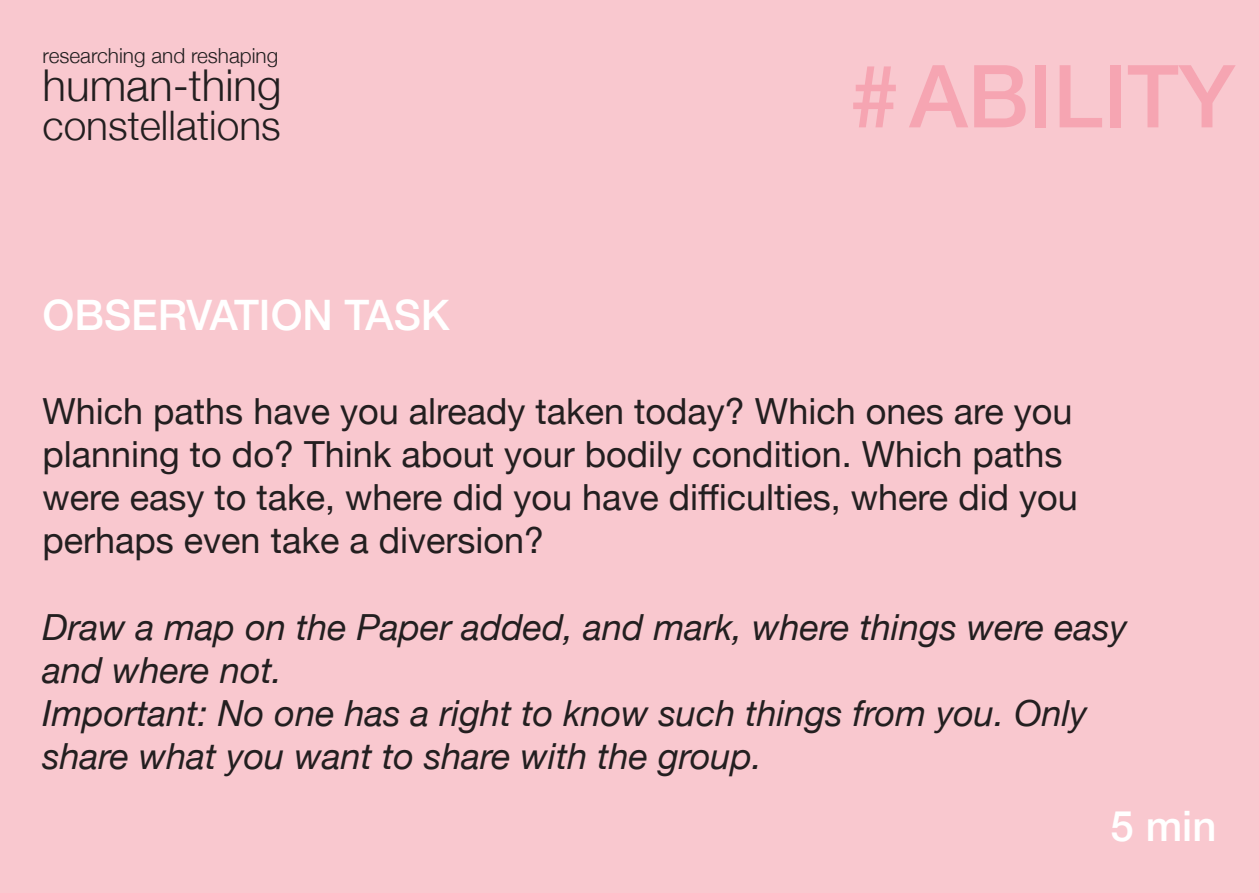
<style>
.page{position:relative;width:1259px;height:893px;background:#f9c8cf}
.page>*{position:absolute;margin:0;border:0;box-sizing:border-box;transform-origin:0 0}
.t1{font:500 87px "Helvetica Neue";color:#f6a5b2}
.t2{font:300 43.8px "Helvetica Neue";color:#231f20}
.t3{font:500 42px "Helvetica Neue";color:#fff}
.t4{font:300 40.8px "Helvetica Neue";color:#231f20}
.t5{font:36px/43.2px "Helvetica Neue";color:#231f20}
.t6{font:italic 36px/43.2px "Helvetica Neue";color:#231f20}
.t7{font:300 20.7px "Helvetica Neue";color:#231f20}
</style>
<div class="page">
<p class="t7" style="left:43px;top:39px;width:237px">researching and reshaping</p>
<p class="t2" style="left:43px;top:50px;width:241px">human-thing</p>
<p class="t4" style="left:43px;top:93px;width:240px">constellations</p>
<p class="t3" style="left:43px;top:281px;width:409px">OBSERVATION TASK</p>
<h1 class="t1" style="left:850px;top:26px;width:386px">#ABILITY</h1>
<p class="t5" style="left:43px;top:391px;width:1036px">Which paths have you already taken today? Which ones are you planning to do? Think about your bodily condition. Which paths were easy to take, where did you have difficulties, where did you perhaps even take a diversion?</p>
<p class="t6" style="left:43px;top:607px;width:1086px">Draw a map on the Paper added, and mark, where things were easy and where not.<br>Important: No one has a right to know such things from you. Only share what you want to share with the group.</p>
<p class="t3" style="left:1110px;top:792px;width:107px">5 min</p>
</div>
